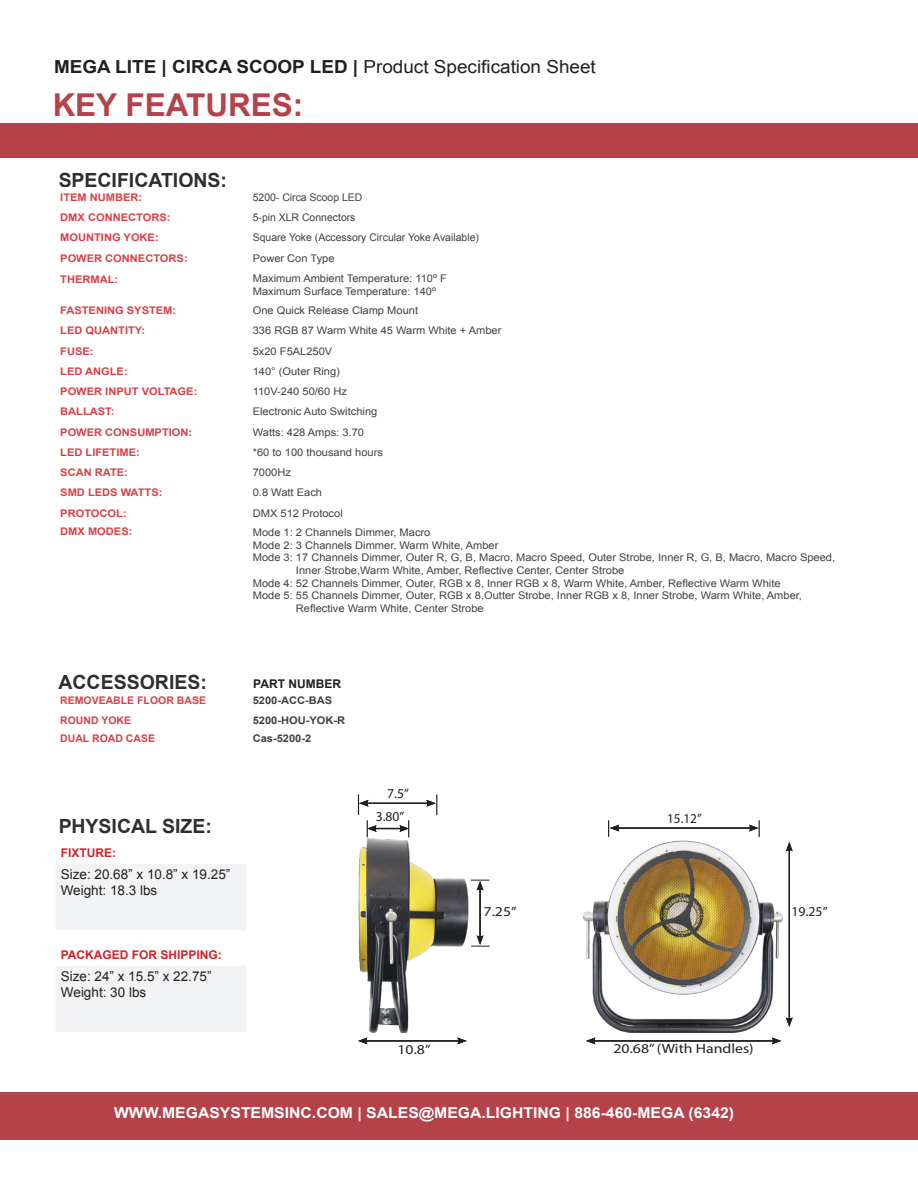
<style>
.page{position:relative;width:918px;height:1188px;background:#fff}
.page>*{position:absolute;margin:0;border:0;box-sizing:border-box;transform-origin:0 0}
.t1{font:700 31.5px "Arial";color:#a8212a}
.t2{font:700 19.5px "Arial";color:#000}
.t3{font:18px "Arial";color:#231f20;scale:1.05 1}
.t4{font:700 15px "Arial";color:#fff;scale:1.05 1}
.t5{font:13.5px/16.2px "Arial";color:#231f20}
.t6{font:13.5px "Myriad Pro";color:#231f20;scale:1.17 1}
.t7{font:13.5px "Myriad Pro";color:#231f20}
.t8{font:700 12px "Arial";color:#d1232a}
.t9{font:700 12px "Arial";color:#231f20}
.t10{font:10.5px/12.6px "Arial";color:#231f20;scale:1.06 1}
.t11{font:700 10.5px "Arial";color:#d1232a;scale:1.06 1}
.t12{font:10.5px "Arial";color:#231f20}
.t13{font:700 10.5px "Arial";color:#d1232a}
.t14{font:700 10.5px "Arial";color:#231f20;scale:1.06 1}
.s1{font-weight:700}
</style>
<div class="page">
<div style="left:0;top:1092px;width:918px;height:48px;background:#b5424a"></div>
<div style="left:0;top:123px;width:918px;height:34px;background:#b5424a"></div>
<hr style="left:789px;top:849px;width:1px;height:171px;background:#231f20">
<svg style="left:786px;top:842px;width:7px;height:9px"></svg>
<svg style="left:786px;top:1017px;width:7px;height:10px"></svg>
<div style="left:55px;top:863px;width:192px;height:68px;background:#f2f3f4"></div>
<hr style="left:54px;top:864px;width:2px;height:66px;background:#fff">
<hr style="left:246px;top:864px;width:2px;height:66px;background:#fff">
<hr style="left:54px;top:930px;width:194px;height:2px;background:#fff">
<hr style="left:54px;top:863px;width:194px;height:1px;background:#fff">
<img style="left:358px;top:837px;width:113px;height:195px">
<img style="left:583px;top:840px;width:200px;height:192px">
<div style="left:55px;top:965px;width:192px;height:68px;background:#f2f3f4"></div>
<hr style="left:54px;top:966px;width:2px;height:66px;background:#fff">
<hr style="left:246px;top:966px;width:2px;height:66px;background:#fff">
<hr style="left:54px;top:1032px;width:194px;height:2px;background:#fff">
<hr style="left:54px;top:965px;width:194px;height:1px;background:#fff">
<hr style="left:366px;top:803px;width:63px;height:1px;background:#231f20">
<svg style="left:358px;top:794px;width:51px;height:43px"></svg>
<svg style="left:426px;top:795px;width:11px;height:20px"></svg>
<hr style="left:365px;top:1040px;width:95px;height:1px;background:#231f20">
<hr style="left:365px;top:1041px;width:95px;height:1px;background:#231f20">
<svg style="left:358px;top:1037px;width:10px;height:7px"></svg>
<svg style="left:457px;top:1037px;width:10px;height:7px"></svg>
<hr style="left:617px;top:828px;width:134px;height:1px;background:#231f20">
<svg style="left:608px;top:820px;width:11px;height:17px"></svg>
<svg style="left:749px;top:820px;width:11px;height:17px"></svg>
<hr style="left:480px;top:888px;width:1px;height:50px;background:#231f20">
<svg style="left:471px;top:935px;width:19px;height:12px"></svg>
<svg style="left:471px;top:880px;width:18px;height:11px"></svg>
<hr style="left:593px;top:1040px;width:181px;height:1px;background:#231f20">
<hr style="left:593px;top:1041px;width:181px;height:1px;background:#231f20">
<svg style="left:586px;top:1037px;width:9px;height:7px"></svg>
<svg style="left:772px;top:1037px;width:9px;height:7px"></svg>
<p class="t3" style="left:54px;top:55px;width:518px"><span class="s1">MEGA LITE | CIRCA SCOOP LED |</span> Product Specification Sheet</p>
<h1 class="t1" style="left:52px;top:84px;width:252px">KEY FEATURES:</h1>
<h2 class="t2" style="left:58px;top:167px;width:170px">SPECIFICATIONS:</h2>
<p class="t11" style="left:60px;top:190px;width:79px">ITEM NUMBER:</p>
<p class="t12" style="left:253px;top:190px;width:111px">5200- Circa Scoop LED</p>
<p class="t11" style="left:60px;top:211px;width:105px">DMX CONNECTORS:</p>
<p class="t12" style="left:253px;top:211px;width:104px">5-pin XLR Connectors</p>
<p class="t11" style="left:60px;top:231px;width:94px">MOUNTING YOKE:</p>
<p class="t12" style="left:253px;top:231px;width:228px">Square Yoke (Accessory Circular Yoke Available)</p>
<p class="t11" style="left:60px;top:252px;width:122px">POWER CONNECTORS:</p>
<p class="t10" style="left:253px;top:252px;width:79px">Power Con Type</p>
<p class="t11" style="left:60px;top:272px;width:56px">THERMAL:</p>
<p class="t10" style="left:253px;top:272px;width:185px">Maximum Ambient Temperature: 110º F<br>Maximum Surface Temperature: 140º</p>
<p class="t11" style="left:60px;top:304px;width:111px">FASTENING SYSTEM:</p>
<p class="t10" style="left:253px;top:304px;width:157px">One Quick Release Clamp Mount</p>
<p class="t11" style="left:60px;top:324px;width:82px">LED QUANTITY:</p>
<p class="t10" style="left:253px;top:325px;width:236px">336 RGB 87 Warm White 45 Warm White + Amber</p>
<p class="t11" style="left:60px;top:344px;width:33px">FUSE:</p>
<p class="t10" style="left:253px;top:345px;width:77px">5x20 F5AL250V</p>
<p class="t11" style="left:60px;top:364px;width:65px">LED ANGLE:</p>
<p class="t10" style="left:253px;top:365px;width:84px">140° (Outer Ring)</p>
<p class="t11" style="left:60px;top:385px;width:131px">POWER INPUT VOLTAGE:</p>
<p class="t10" style="left:253px;top:385px;width:90px">110V-240 50/60 Hz</p>
<p class="t11" style="left:60px;top:405px;width:53px">BALLAST:</p>
<p class="t10" style="left:253px;top:406px;width:119px">Electronic Auto Switching</p>
<p class="t11" style="left:60px;top:425px;width:126px">POWER CONSUMPTION:</p>
<p class="t10" style="left:253px;top:426px;width:106px">Watts: 428 Amps: 3.70</p>
<p class="t11" style="left:60px;top:445px;width:77px">LED LIFETIME:</p>
<p class="t10" style="left:253px;top:446px;width:124px">*60 to 100 thousand hours</p>
<p class="t11" style="left:60px;top:466px;width:65px">SCAN RATE:</p>
<p class="t10" style="left:253px;top:466px;width:38px">7000Hz</p>
<p class="t11" style="left:60px;top:486px;width:98px">SMD LEDS WATTS:</p>
<p class="t10" style="left:253px;top:487px;width:67px">0.8 Watt Each</p>
<p class="t11" style="left:60px;top:506px;width:64px">PROTOCOL:</p>
<p class="t10" style="left:253px;top:507px;width:86px">DMX 512 Protocol</p>
<p class="t11" style="left:60px;top:524px;width:70px">DMX MODES:</p>
<p class="t10" style="left:253px;top:526px;width:169px">Mode 1: 2 Channels Dimmer, Macro</p>
<p class="t10" style="left:253px;top:539px;width:233px">Mode 2: 3 Channels Dimmer, Warm White, Amber</p>
<p class="t10" style="left:253px;top:552px;width:551px">Mode 3: 17 Channels Dimmer, Outer R, G, B, Macro, Macro Speed, Outer Strobe, Inner R, G, B, Macro, Macro Speed,</p>
<p class="t10" style="left:296px;top:564px;width:311px">Inner Strobe,Warm White, Amber, Reflective Center, Center Strobe</p>
<p class="t10" style="left:253px;top:577px;width:499px">Mode 4: 52 Channels Dimmer, Outer, RGB x 8, Inner RGB x 8, Warm White, Amber, Reflective Warm White</p>
<p class="t10" style="left:253px;top:589px;width:520px">Mode 5: 55 Channels Dimmer, Outer, RGB x 8,Outter Strobe, Inner RGB x 8, Inner Strobe, Warm White, Amber,</p>
<p class="t10" style="left:296px;top:602px;width:179px">Reflective Warm White, Center Strobe</p>
<h2 class="t2" style="left:58px;top:669px;width:150px">ACCESSORIES:</h2>
<p class="t9" style="left:253px;top:676px;width:89px">PART NUMBER</p>
<p class="t13" style="left:60px;top:694px;width:147px">REMOVEABLE FLOOR BASE</p>
<p class="t14" style="left:253px;top:694px;width:77px">5200-ACC-BAS</p>
<p class="t13" style="left:60px;top:714px;width:72px">ROUND YOKE</p>
<p class="t14" style="left:253px;top:714px;width:89px">5200-HOU-YOK-R</p>
<p class="t13" style="left:60px;top:732px;width:96px">DUAL ROAD CASE</p>
<p class="t14" style="left:253px;top:732px;width:57px">Cas-5200-2</p>
<h2 class="t2" style="left:58px;top:813px;width:155px">PHYSICAL SIZE:</h2>
<p class="t8" style="left:61px;top:845px;width:57px">FIXTURE:</p>
<p class="t5" style="left:61px;top:866px;width:171px">Size: 20.68” x 10.8” x 19.25”</p>
<p class="t5" style="left:61px;top:883px;width:98px">Weight: 18.3 lbs</p>
<p class="t8" style="left:61px;top:947px;width:163px">PACKAGED FOR SHIPPING:</p>
<p class="t5" style="left:61px;top:968px;width:152px">Size: 24” x 15.5” x 22.75”<br>Weight: 30 lbs</p>
<p class="t7" style="left:387px;top:785px;width:23px">7.5”</p>
<p class="t7" style="left:376px;top:808px;width:30px">3.80”</p>
<p class="t7" style="left:667px;top:810px;width:36px">15.12”</p>
<p class="t6" style="left:484px;top:903px;width:30px">7.25”</p>
<p class="t7" style="left:792px;top:903px;width:38px">19.25”</p>
<p class="t6" style="left:398px;top:1041px;width:30px">10.8”</p>
<p class="t6" style="left:614px;top:1040px;width:121px">20.68” (With Handles)</p>
<p class="t4" style="left:114px;top:1103px;width:592px">WWW.MEGASYSTEMSINC.COM | SALES@MEGA.LIGHTING | 886-460-MEGA (6342)</p>
</div>
